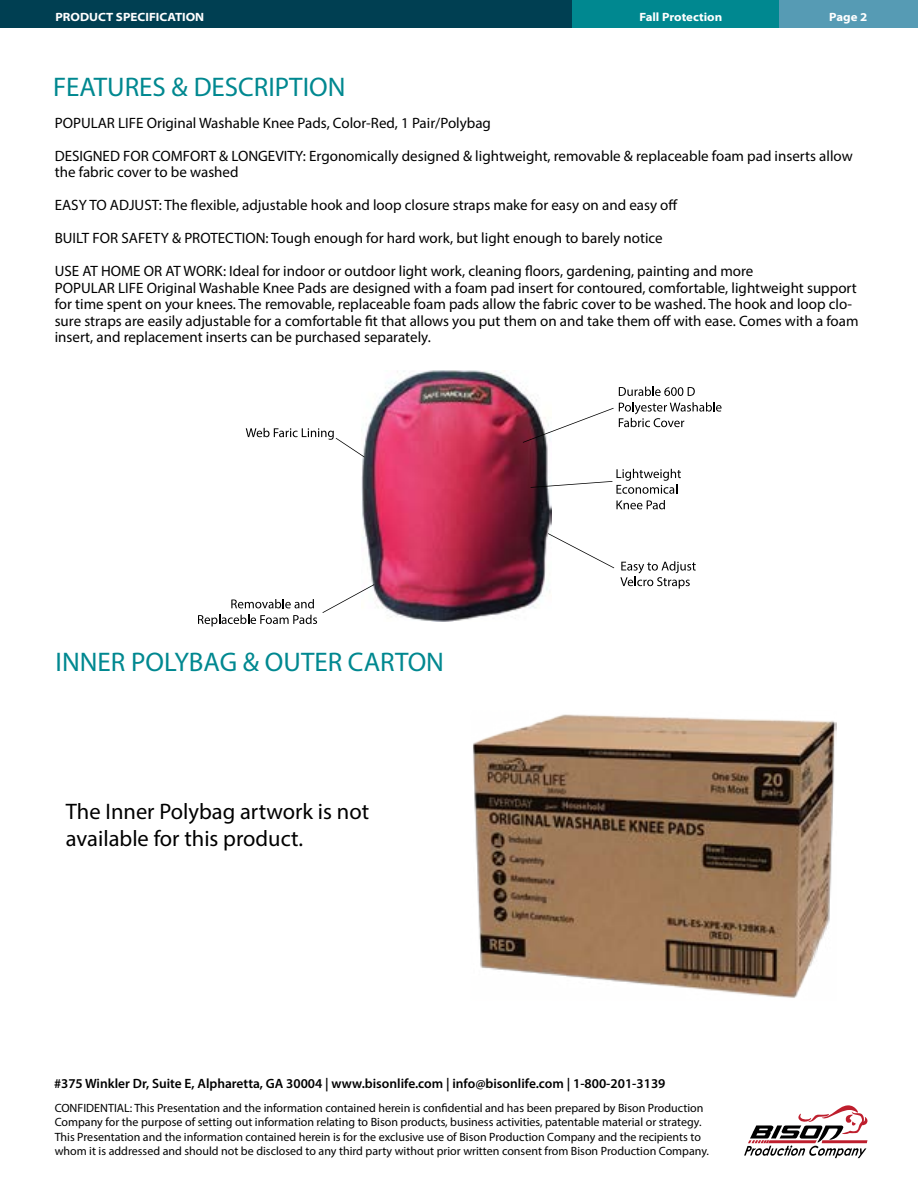
<style>
.page{position:relative;width:918px;height:1188px;background:#fff}
.page>*{position:absolute;margin:0;border:0;box-sizing:border-box;transform-origin:0 0}
.t1{font:27px "Myriad Pro";color:#008890}
.t2{font:22.5px/27px "Myriad Pro";color:#000}
.t3{font:15px/16.5px "Myriad Pro";color:#000}
.t4{font:600 13.5px "Myriad Pro";color:#000}
.t5{font:12px/14.4px "Myriad Pro";color:#000}
.t6{font:700 semi-expanded 12px "Myriad Pro";color:#fff}
</style>
<div class="page">
<div style="left:764px;top:0;width:154px;height:28px;background:#569bb4"></div>
<div style="left:502px;top:0;width:277px;height:28px;background:#008890"></div>
<div style="left:0;top:0;width:572px;height:28px;background:#003f52"></div>
<svg style="left:744px;top:1105px;width:124px;height:53px"></svg>
<img style="left:473px;top:714px;width:363px;height:284px">
<img style="left:361px;top:370px;width:190px;height:251px">
<svg style="left:616px;top:469px;width:65px;height:25px"></svg>
<svg style="left:616px;top:500px;width:49px;height:9px"></svg>
<svg style="left:530px;top:481px;width:83px;height:7px"></svg>
<div style="left:548px;top:533px;width:66px;height:35px;background:#fff"></div>
<svg style="left:231px;top:599px;width:83px;height:9px"></svg>
<svg style="left:198px;top:615px;width:119px;height:11px"></svg>
<svg style="left:619px;top:387px;width:76px;height:9px"></svg>
<svg style="left:619px;top:402px;width:103px;height:25px"></svg>
<svg style="left:620px;top:561px;width:76px;height:28px"></svg>
<svg style="left:523px;top:408px;width:91px;height:35px"></svg>
<svg style="left:322px;top:584px;width:52px;height:29px"></svg>
<svg style="left:246px;top:428px;width:119px;height:29px"></svg>
<p class="t6" style="left:56px;top:10px;width:150px">PRODUCT SPECIFICATION</p>
<p class="t6" style="left:639px;top:10px;width:84px">Fall Protection</p>
<p class="t6" style="left:829px;top:10px;width:40px">Page 2</p>
<h1 class="t1" style="left:53px;top:70px;width:294px">FEATURES &amp; DESCRIPTION</h1>
<p class="t3" style="left:55px;top:114px;width:438px">POPULAR LIFE Original Washable Knee Pads, Color-Red, 1 Pair/Polybag</p>
<p class="t3" style="left:55px;top:147px;width:800px">DESIGNED FOR COMFORT &amp; LONGEVITY: Ergonomically designed &amp; lightweight, removable &amp; replaceable foam pad inserts allow the fabric cover to be washed</p>
<p class="t3" style="left:55px;top:197px;width:625px">EASY TO ADJUST: The flexible, adjustable hook and loop closure straps make for easy on and easy off</p>
<p class="t3" style="left:55px;top:230px;width:609px">BUILT FOR SAFETY &amp; PROTECTION: Tough enough for hard work, but light enough to barely notice</p>
<p class="t3" style="left:55px;top:263px;width:805px">USE AT HOME OR AT WORK: Ideal for indoor or outdoor light work, cleaning floors, gardening, painting and more<br>POPULAR LIFE Original Washable Knee Pads are designed with a foam pad insert for contoured, comfortable, lightweight support for time spent on your knees. The removable, replaceable foam pads allow the fabric cover to be washed. The hook and loop clo&shy;sure straps are easily adjustable for a comfortable fit that allows you put them on and take them off with ease. Comes with a foam insert, and replacement inserts can be purchased separately.</p>
<h1 class="t1" style="left:56px;top:646px;width:390px">INNER POLYBAG &amp; OUTER CARTON</h1>
<h2 class="t2" style="left:66px;top:798px;width:305px">The Inner Polybag artwork is not available for this product.</h2>
<p class="t4" style="left:54px;top:1075px;width:613px">#375 Winkler Dr, Suite E, Alpharetta, GA 30004 | www.bisonlife.com | info@bisonlife.com | 1-800-201-3139</p>
<p class="t5" style="left:55px;top:1100px;width:656px">CONFIDENTIAL: This Presentation and the information contained herein is confidential and has been prepared by Bison Production Company for the purpose of setting out information relating to Bison products, business activities, patentable material or strategy.<br>This Presentation and the information contained herein is for the exclusive use of Bison Production Company and the recipients to whom it is addressed and should not be disclosed to any third party without prior written consent from Bison Production Company.</p>
</div>
